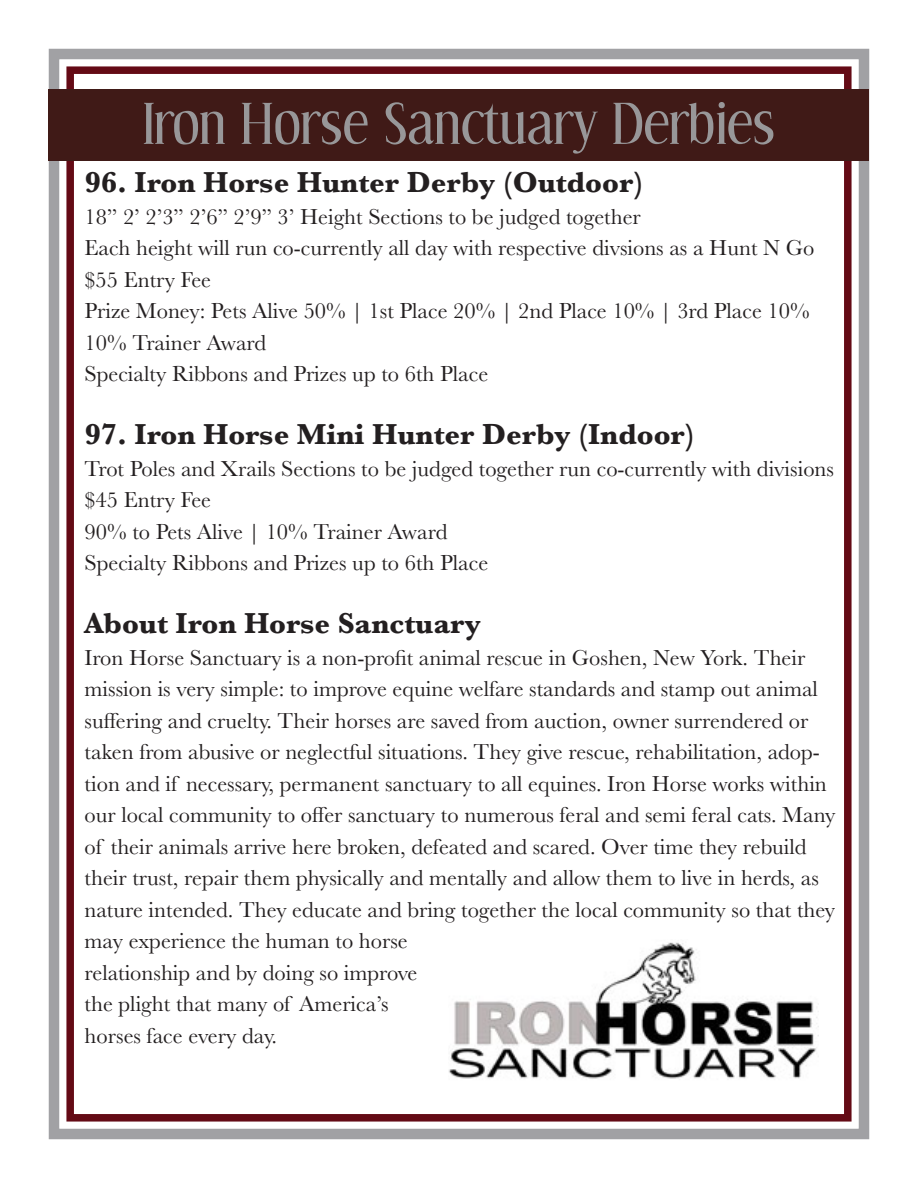
<style>
.page{position:relative;width:918px;height:1188px;background:#fff}
.page>*{position:absolute;margin:0;border:0;box-sizing:border-box;transform-origin:0 0}
.t1{font:54px "Effloresce";color:#989799}
.t2{font:700 30px "Baskerville";color:#231f20}
.t3{font:22.5px/31.5px "Baskerville";color:#231f20}
</style>
<div class="page">
<div style="left:49px;top:49px;width:820px;height:1090px;border:10px solid #a1a1a4"></div>
<div style="left:66px;top:66px;width:786px;height:1056px;border:8px solid #640a15"></div>
<div style="left:49px;top:89px;width:820px;height:72px;background:#401a17"></div>
<img style="left:449px;top:942px;width:368px;height:137px">
<p class="t1" style="left:143px;top:95px;width:634px">Iron Horse Sanctuary Derbies</p>
<p class="t2" style="left:85px;top:162px;width:561px">96. Iron Horse Hunter Derby (Outdoor)</p>
<p class="t3" style="left:85px;top:201px;width:558px">18” 2’ 2’3” 2’6” 2’9” 3’ Height Sections to be judged together</p>
<p class="t3" style="left:85px;top:233px;width:731px">Each height will run co-currently all day with respective divsions as a Hunt N Go</p>
<p class="t3" style="left:85px;top:264px;width:128px">$55 Entry Fee</p>
<p class="t3" style="left:85px;top:296px;width:727px">Prize Money: Pets Alive 50% | 1st Place 20% | 2nd Place 10% | 3rd Place 10%</p>
<p class="t3" style="left:85px;top:327px;width:183px">10% Trainer Award</p>
<p class="t3" style="left:85px;top:359px;width:405px">Specialty Ribbons and Prizes up to 6th Place</p>
<p class="t2" style="left:85px;top:414px;width:612px">97. Iron Horse Mini Hunter Derby (Indoor)</p>
<p class="t3" style="left:85px;top:453px;width:751px">Trot Poles and Xrails Sections to be judged together run co-currently with divisions</p>
<p class="t3" style="left:85px;top:485px;width:128px">$45 Entry Fee</p>
<p class="t3" style="left:85px;top:516px;width:364px">90% to Pets Alive | 10% Trainer Award</p>
<p class="t3" style="left:85px;top:548px;width:405px">Specialty Ribbons and Prizes up to 6th Place</p>
<p class="t2" style="left:85px;top:603px;width:398px">About Iron Horse Sanctuary</p>
<p class="t3" style="left:85px;top:642px;width:752px">Iron Horse Sanctuary is a non-profit animal rescue in Goshen, New York. Their mission is very simple: to improve equine welfare standards and stamp out animal suffering and cruelty. Their horses are saved from auction, owner surrendered or taken from abusive or neglectful situations. They give rescue, rehabilitation, adop&shy;tion and if necessary, permanent sanctuary to all equines. Iron Horse works within our local community to offer sanctuary to numerous feral and semi feral cats. Many of their animals arrive here broken, defeated and scared. Over time they rebuild their trust, repair them physically and mentally and allow them to live in herds, as nature intended. They educate and bring together the local community so that they may experience the human to horse</p>
<p class="t3" style="left:85px;top:957px;width:334px">relationship and by doing so improve</p>
<p class="t3" style="left:85px;top:989px;width:306px">the plight that many of America’s</p>
<p class="t3" style="left:85px;top:1020px;width:194px">horses face every day.</p>
</div>
